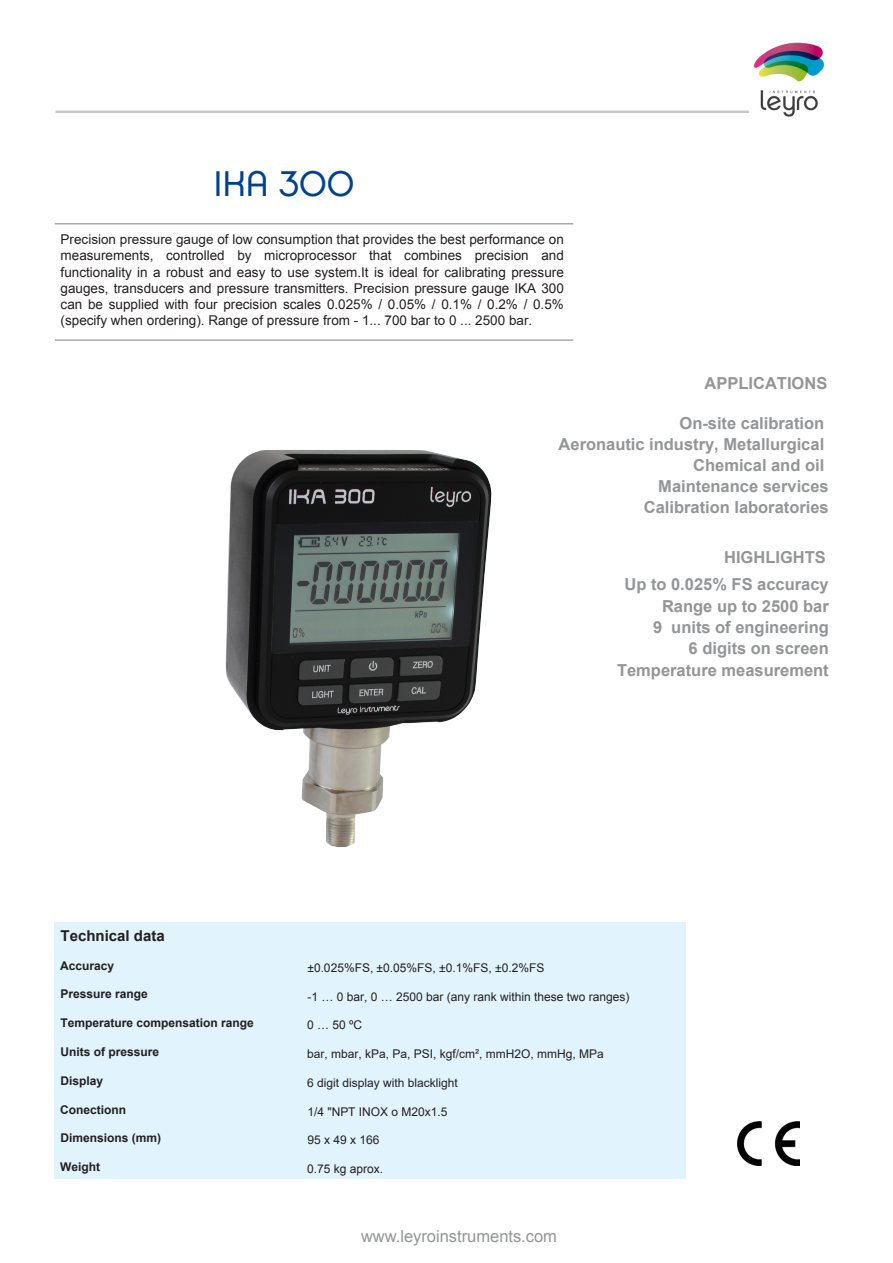
<style>
.page{position:relative;width:893px;height:1263px;background:#fff}
.page>*{position:absolute;margin:0;border:0;box-sizing:border-box;transform-origin:0 0}
.t1{font:36px "Chalet London Nineteen Seventy";color:#00428e}
.t2{font:700 16.5px/21px "Arial";color:#939597;text-align:right}
.t3{font:16.5px "Arial";color:#939597}
.t4{font:700 15px "Arial";color:#231f20}
.t5{font:13.5px/16.2px "Arial";color:#231f20;text-align:justify}
.t6{font:12px "Arial";color:#231f20}
.t7{font:700 12px "Arial";color:#231f20}
</style>
<div class="page">
<div style="left:54px;top:922px;width:632px;height:257px;background:#e1f3fc"></div>
<img style="left:753px;top:42px;width:72px;height:75px">
<hr style="left:56px;top:111px;width:692px;height:2px;background:#c6c8ca">
<hr style="left:55px;top:223px;width:518px;height:1px;background:#a7a9ab">
<hr style="left:55px;top:339px;width:518px;height:2px;background:#a7a9ab">
<img style="left:738px;top:1121px;width:61px;height:44px">
<img style="left:54px;top:339px;width:491px;height:509px">
<h1 class="t1" style="left:214px;top:161px;width:142px">IKA 300</h1>
<p class="t5" style="left:61px;top:231px;width:505px">Precision pressure gauge of low consumption that provides the best performance on measurements, controlled by microprocessor that combines precision and functionality in a robust and easy to use system.It is ideal for calibrating pressure gauges, transducers and pressure transmitters. Precision pressure gauge IKA 300 can be supplied with four precision scales 0.025% / 0.05% / 0.1% / 0.2% / 0.5% (specify when ordering). Range of pressure from - 1... 700 bar to 0 ... 2500 bar.</p>
<p class="t2" style="left:704px;top:372px;width:124px">APPLICATIONS</p>
<p class="t2" style="left:559px;top:413px;width:272px">On-site calibration<br>Aeronautic industry, Metallurgical<br>Chemical and oil<br>Maintenance services<br>Calibration laboratories</p>
<p class="t2" style="left:724px;top:547px;width:103px">HIGHLIGHTS</p>
<p class="t2" style="left:617px;top:574px;width:213px;line-height:21.5px">Up to 0.025% FS accuracy<br>Range up to 2500 bar<br>9 units of engineering<br>6 digits on screen<br>Temperature measurement</p>
<p class="t4" style="left:61px;top:927px;width:106px">Technical data</p>
<p class="t7" style="left:60px;top:959px;width:56px">Accuracy</p>
<p class="t7" style="left:61px;top:987px;width:89px">Pressure range</p>
<p class="t7" style="left:61px;top:1016px;width:195px">Temperature compensation range</p>
<p class="t7" style="left:61px;top:1045px;width:100px">Units of pressure</p>
<p class="t7" style="left:61px;top:1074px;width:44px">Display</p>
<p class="t7" style="left:60px;top:1101px;width:67px">Conectionn</p>
<p class="t7" style="left:61px;top:1130px;width:102px">Dimensions (mm)</p>
<p class="t7" style="left:60px;top:1160px;width:41px">Weight</p>
<p class="t6" style="left:307px;top:961px;width:239px">±0.025%FS, ±0.05%FS, ±0.1%FS, ±0.2%FS</p>
<p class="t6" style="left:307px;top:990px;width:323px">-1 … 0 bar, 0 … 2500 bar (any rank within these two ranges)</p>
<p class="t6" style="left:307px;top:1017px;width:57px">0 … 50 ºC</p>
<p class="t6" style="left:307px;top:1047px;width:298px">bar, mbar, kPa, Pa, PSI, kgf/cm², mmH2O, mmHg, MPa</p>
<p class="t6" style="left:307px;top:1076px;width:152px">6 digit display with blacklight</p>
<p class="t6" style="left:307px;top:1105px;width:142px">1/4 "NPT INOX o M20x1.5</p>
<p class="t6" style="left:307px;top:1132px;width:74px">95 x 49 x 166</p>
<p class="t6" style="left:307px;top:1161px;width:78px">0.75 kg aprox.</p>
<p class="t3" style="left:361px;top:1224px;width:197px">www.leyroinstruments.com</p>
</div>
